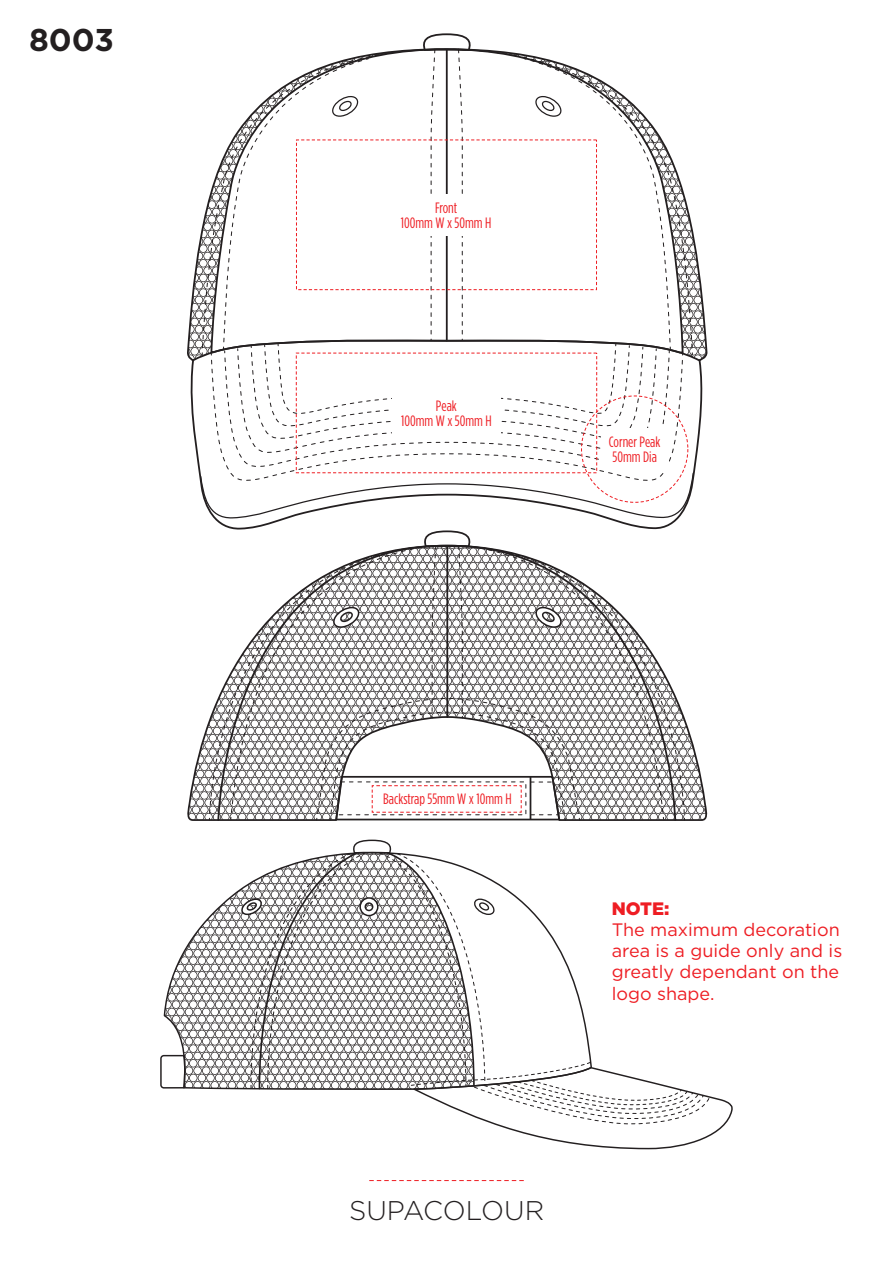
<style>
.page{position:relative;width:893px;height:1263px;background:#fff}
.page>*{position:absolute;margin:0;border:0;box-sizing:border-box;transform-origin:0 0}
.t1{font:700 31.5px "Gotham";color:#231f20}
.t2{font:300 27px "Gotham";color:#231f20}
.t3{font:18px/21px "Gotham";color:#ee1d23}
.t4{font:900 18px "Gotham";color:#ee1d23}
.t5{font:15px/15px "Gotham Condensed";color:#ee1d23;text-align:center}
</style>
<div class="page">
<svg style="left:369px;top:1180px;width:155px;height:1px"></svg>
<svg style="left:190px;top:363px;width:513px;height:167px"></svg>
<svg style="left:187px;top:227px;width:520px;height:136px"></svg>
<svg style="left:199px;top:472px;width:496px;height:48px"></svg>
<svg style="left:211px;top:357px;width:472px;height:129px"></svg>
<svg style="left:224px;top:457px;width:446px;height:14px"></svg>
<svg style="left:202px;top:193px;width:491px;height:158px"></svg>
<svg style="left:187px;top:719px;width:521px;height:102px"></svg>
<svg style="left:209px;top:580px;width:476px;height:237px"></svg>
<svg style="left:222px;top:33px;width:449px;height:424px"></svg>
<svg style="left:209px;top:47px;width:475px;height:307px"></svg>
<svg style="left:163px;top:890px;width:75px;height:200px"></svg>
<svg style="left:160px;top:1054px;width:26px;height:35px"></svg>
<svg style="left:238px;top:839px;width:495px;height:311px"></svg>
<div style="left:296px;top:140px;width:301px;height:150px;border:1px dashed #ee1d23"></div>
<svg style="left:316px;top:530px;width:264px;height:291px"></svg>
<div style="left:601px;top:428px;width:67px;height:42px;background:#fff"></div>
<div style="left:392px;top:392px;width:109px;height:42px;background:#fff"></div>
<div style="left:392px;top:194px;width:109px;height:42px;background:#fff"></div>
<h1 class="t1" style="left:29px;top:22px;width:87px">8003</h1>
<p class="t5" style="left:401px;top:200px;width:92px">Front<br>100mm W x 50mm H</p>
<p class="t5" style="left:401px;top:398px;width:92px">Peak<br>100mm W x 50mm H</p>
<p class="t5" style="left:609px;top:434px;width:53px;text-align:left">Corner Peak<br>50mm Dia</p>
<p class="t5" style="left:383px;top:791px;width:130px">Backstrap 55mm W x 10mm H</p>
<p class="t4" style="left:612px;top:899px;width:59px">NOTE:</p>
<p class="t3" style="left:612px;top:919px;width:232px">The maximum decoration area is a guide only and is greatly dependant on the logo shape.</p>
<h2 class="t2" style="left:349px;top:1195px;width:197px">SUPACOLOUR</h2>
</div>
